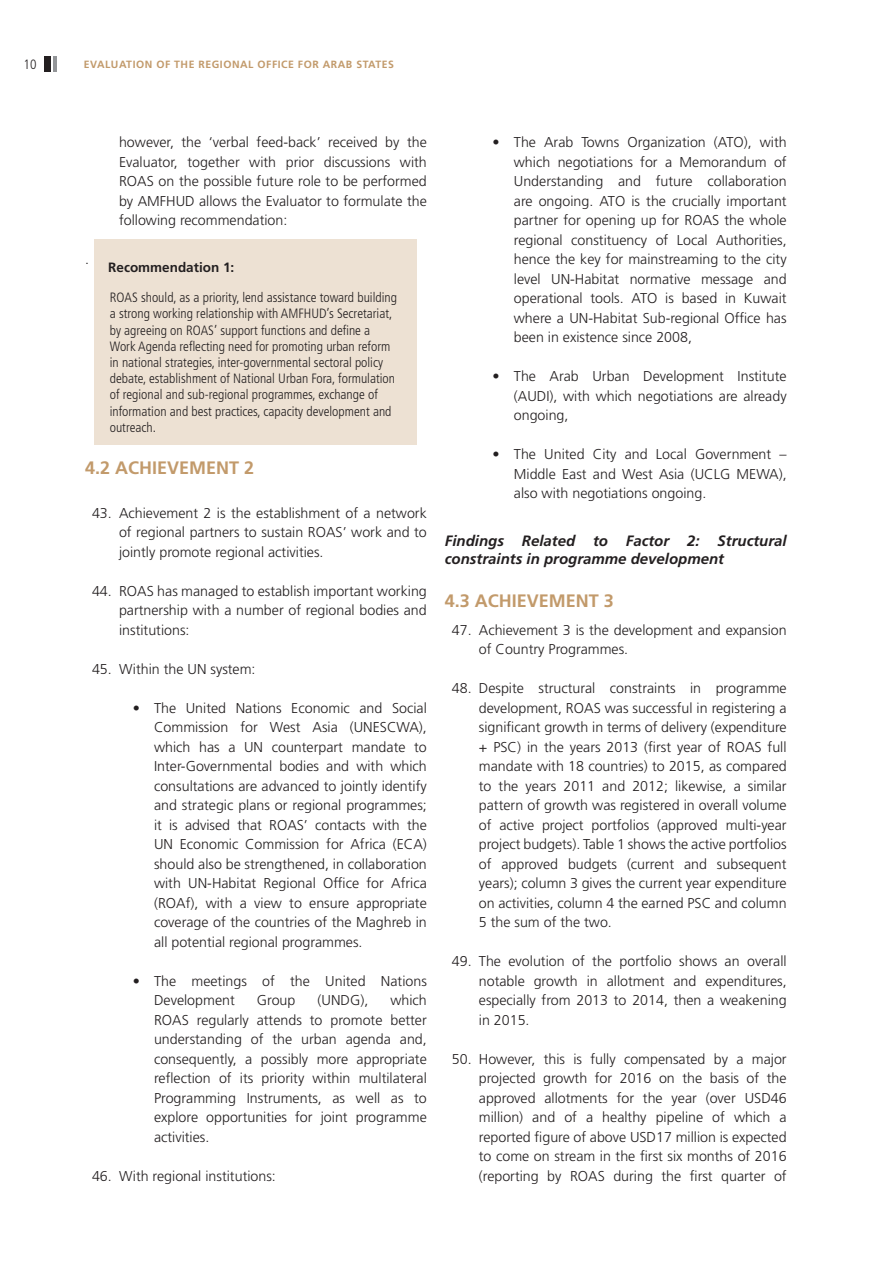
<style>
.page{position:relative;width:893px;height:1263px;background:#fff}
.page>*{position:absolute;margin:0;border:0;box-sizing:border-box;transform-origin:0 0}
.No_Spacing{font:700 18px "Frutiger LT Std";color:#c29a6b}
.t1{font:italic 700 15px/18px "Frutiger LT Std";color:#231f20}
.Frutiger_9_5{font:300 14.25px/19.5px "Frutiger LT Std";color:#231f20;text-align:justify}
.table_text{font:300 condensed 13.5px/16.2px "Frutiger LT Std";color:#231f20}
.table_text-2{font:700 13.5px "Frutiger LT Std";color:#231f20}
.t2{font:700 10.5px "Frutiger LT Std";letter-spacing:.05em;color:#c29a6b}
</style>
<div class="page">
<div style="left:44px;top:56px;width:7px;height:15px;background:#231f20"></div>
<hr style="left:53px;top:56px;width:3px;height:15px;background:#939598">
<div style="left:95px;top:239px;width:322px;height:206px;background:#ede1d3"></div>
<p class="table_text" style="left:23px;top:56px;width:15px">10</p>
<p class="t2" style="left:84px;top:58px;width:312px">EVALUATION OF THE REGIONAL OFFICE FOR ARAB STATES</p>
<p class="Frutiger_9_5" style="left:85px;top:250px;width:5px">.</p>
<p class="Frutiger_9_5" style="left:119px;top:133px;width:309px">however, the ‘verbal feed-back’ received by the Evaluator, together with prior discussions with ROAS on the possible future role to be performed by AMFHUD allows the Evaluator to formulate the following recommendation:</p>
<p class="table_text-2" style="left:108px;top:259px;width:128px">Recommendation 1:</p>
<p class="table_text" style="left:110px;top:290px;width:289px">ROAS should, as a priority, lend assistance toward building a strong working relationship with AMFHUD’s Secretariat, by agreeing on ROAS’ support functions and define a Work Agenda reflecting need for promoting urban reform in national strategies, inter-governmental sectoral policy debate, establishment of National Urban Fora, formulation of regional and sub-regional programmes, exchange of information and best practices, capacity development and outreach.</p>
<p class="No_Spacing" style="left:85px;top:457px;width:171px">4.2 ACHIEVEMENT 2</p>
<p class="Frutiger_9_5" style="left:119px;top:503px;width:309px;text-indent:-27px">43. Achievement 2 is the establishment of a network of regional partners to sustain ROAS’ work and to jointly promote regional activities.</p>
<p class="Frutiger_9_5" style="left:119px;top:581px;width:309px;text-indent:-27px">44. ROAS has managed to establish important working partnership with a number of regional bodies and institutions:</p>
<p class="Frutiger_9_5" style="left:92px;top:659px;width:165px">45. Within the UN system:</p>
<p class="Frutiger_9_5" style="left:154px;top:698px;width:274px;text-indent:-21px">• The United Nations Economic and Social Commission for West Asia (UNESCWA), which has a UN counterpart mandate to Inter-Governmental bodies and with which consultations are advanced to jointly identify and strategic plans or regional programmes; it is advised that ROAS’ contacts with the UN Economic Commission for Africa (ECA) should also be strengthened, in collaboration with UN-Habitat Regional Office for Africa (ROAf), with a view to ensure appropriate coverage of the countries of the Maghreb in all potential regional programmes.</p>
<p class="Frutiger_9_5" style="left:154px;top:971px;width:274px;text-indent:-21px">• The meetings of the United Nations<br>Development</p>
<p class="Frutiger_9_5" style="left:257px;top:991px;width:40px">Group</p>
<p class="Frutiger_9_5" style="left:318px;top:991px;width:52px">(UNDG),</p>
<p class="Frutiger_9_5" style="left:154px;top:991px;width:274px;text-indent:236px">which ROAS regularly attends to promote better understanding of the urban agenda and, consequently, a possibly more appropriate reflection of its priority within multilateral Programming Instruments, as well as to explore opportunities for joint programme activities.</p>
<p class="Frutiger_9_5" style="left:92px;top:1166px;width:185px">46. With regional institutions:</p>
<p class="Frutiger_9_5" style="left:514px;top:133px;width:274px;text-indent:-21px">• The Arab Towns Organization (ATO), with which negotiations for a Memorandum of Understanding and future collaboration are ongoing. ATO is the crucially important partner for opening up for ROAS the whole regional constituency of Local Authorities, hence the key for mainstreaming to the city level UN-Habitat normative message and operational tools. ATO is based in Kuwait where a UN-Habitat Sub-regional Office has been in existence since 2008,</p>
<p class="Frutiger_9_5" style="left:514px;top:367px;width:274px;text-indent:-21px">• The Arab Urban Development Institute (AUDI), with which negotiations are already ongoing,</p>
<p class="Frutiger_9_5" style="left:514px;top:445px;width:274px;text-indent:-21px">• The United City and Local Government – Middle East and West Asia (UCLG MEWA), also with negotiations ongoing.</p>
<p class="t1" style="left:445px;top:532px;width:343px">Findings Related to Factor 2: Structural constraints in programme development</p>
<p class="No_Spacing" style="left:445px;top:591px;width:171px">4.3 ACHIEVEMENT 3</p>
<p class="Frutiger_9_5" style="left:479px;top:620px;width:309px;text-indent:-27px">47. Achievement 3 is the development and expansion of Country Programmes.</p>
<p class="Frutiger_9_5" style="left:479px;top:679px;width:309px;text-indent:-27px">48. Despite structural constraints in programme development, ROAS was successful in registering a significant growth in terms of delivery (expenditure + PSC) in the years 2013 (first year of ROAS full mandate with 18 countries) to 2015, as compared to the years 2011 and 2012; likewise, a similar pattern of growth was registered in overall volume of active project portfolios (approved multi-year project budgets). Table 1 shows the active portfolios of approved budgets (current and subsequent years); column 3 gives the current year expenditure on activities, column 4 the earned PSC and column 5 the sum of the two.</p>
<p class="Frutiger_9_5" style="left:479px;top:952px;width:309px;text-indent:-27px">49. The evolution of the portfolio shows an overall notable growth in allotment and expenditures, especially from 2013 to 2014, then a weakening in 2015.</p>
<p class="Frutiger_9_5" style="left:479px;top:1049px;width:309px;text-indent:-27px">50. However, this is fully compensated by a major projected growth for 2016 on the basis of the approved allotments for the year (over USD46 million) and of a healthy pipeline of which a reported figure of above USD17 million is expected to come on stream in the first six months of 2016 (reporting by ROAS during the first quarter of</p>
</div>
